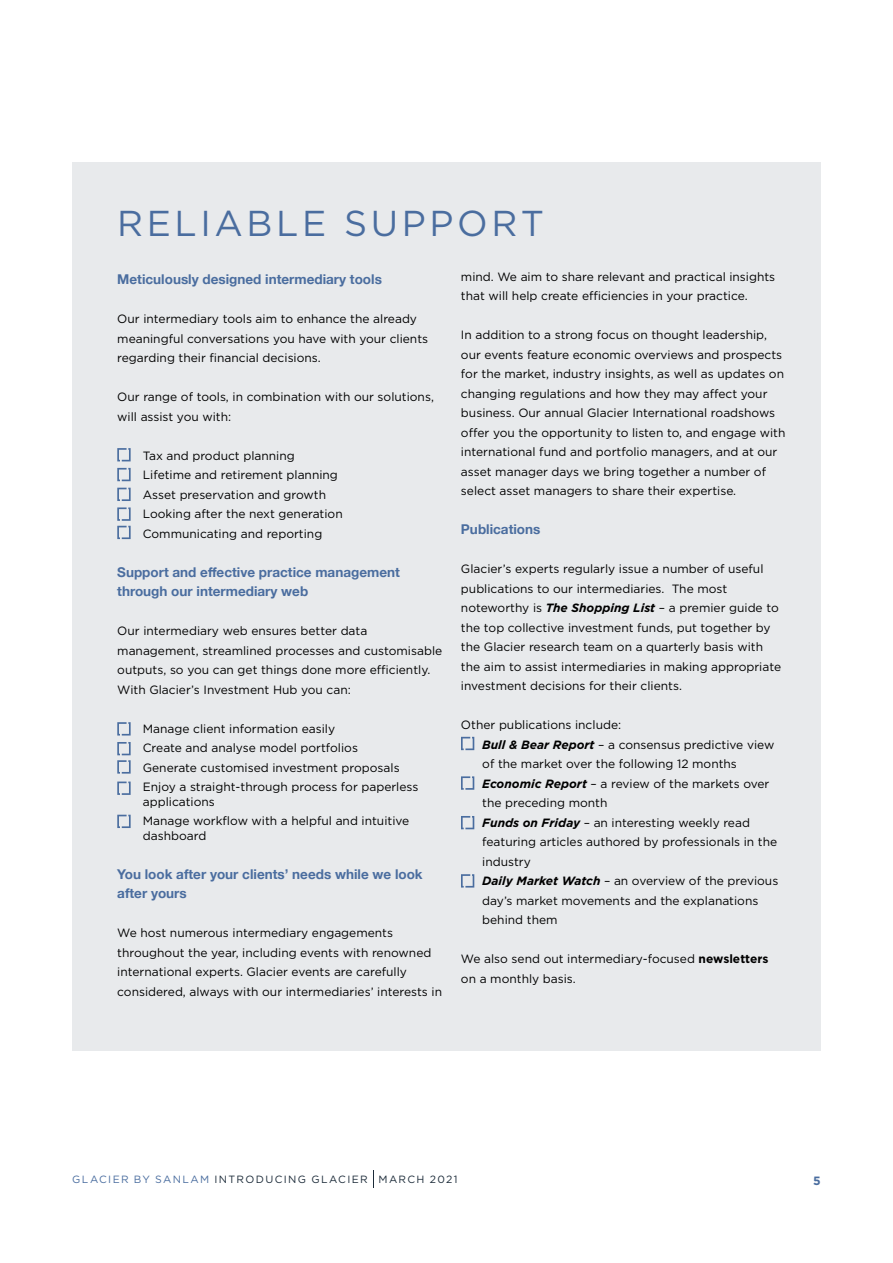
<style>
.page{position:relative;width:893px;height:1263px;background:#fff}
.page>*{position:absolute;margin:0;border:0;box-sizing:border-box;transform-origin:0 0}
.t1{font:36px "Gotham";letter-spacing:.1em;color:#4a6d9f}
.t2{font:700 13.5px/19.5px "Helvetica Neue";color:#4a6d9f}
.t3{font:12px/19.5px "Gotham";color:#000}
.t4{font:700 12px "Gotham";color:#4a6d9f}
.t5{font:10.5px "Gotham";letter-spacing:.125em;color:#1c2b39}
.s1{font-weight:700;font-style:italic}
.s2{font-weight:700}
.s3{color:#4a6d9f}
</style>
<div class="page">
<svg style="left:373px;top:1170px;width:1px;height:17px"></svg>
<div style="left:72px;top:162px;width:749px;height:888px;background:#e8eaec"></div>
<svg style="left:117px;top:448px;width:14px;height:13px"></svg>
<svg style="left:117px;top:468px;width:14px;height:13px"></svg>
<svg style="left:461px;top:776px;width:13px;height:14px"></svg>
<svg style="left:117px;top:781px;width:14px;height:14px"></svg>
<svg style="left:117px;top:488px;width:14px;height:13px"></svg>
<svg style="left:117px;top:722px;width:14px;height:13px"></svg>
<svg style="left:461px;top:737px;width:13px;height:13px"></svg>
<svg style="left:117px;top:507px;width:14px;height:32px"></svg>
<svg style="left:117px;top:742px;width:14px;height:32px"></svg>
<svg style="left:461px;top:816px;width:13px;height:13px"></svg>
<svg style="left:461px;top:874px;width:13px;height:13px"></svg>
<svg style="left:117px;top:815px;width:14px;height:13px"></svg>
<h1 class="t1" style="left:117px;top:200px;width:428px">RELIABLE SUPPORT</h1>
<p class="t2" style="left:117px;top:270px;width:266px">Meticulously designed intermediary tools</p>
<p class="t3" style="left:117px;top:309px;width:312px">Our intermediary tools aim to enhance the already meaningful conversations you have with your clients regarding their financial decisions.</p>
<p class="t3" style="left:117px;top:387px;width:318px">Our range of tools, in combination with our solutions, will assist you with:</p>
<p class="t3" style="left:143px;top:446px;width:201px">Tax and product planning<br>Lifetime and retirement planning<br>Asset preservation and growth<br>Looking after the next generation<br>Communicating and reporting</p>
<p class="t2" style="left:117px;top:563px;width:284px">Support and effective practice management through our intermediary web</p>
<p class="t3" style="left:117px;top:621px;width:326px">Our intermediary web ensures better data management, streamlined processes and customisable outputs, so you can get things done more efficiently.<br>With Glacier’s Investment Hub you can:</p>
<p class="t3" style="left:143px;top:719px;width:277px">Manage client information easily<br>Create and analyse model portfolios<br>Generate customised investment proposals Enjoy a straight-through process for paperless</p>
<p class="t3" style="left:143px;top:792px;width:268px">applications<br>Manage workflow with a helpful and intuitive</p>
<p class="t3" style="left:143px;top:825px;width:65px">dashboard</p>
<p class="t2" style="left:117px;top:864px;width:307px">You look after your clients’ needs while we look after yours</p>
<p class="t3" style="left:117px;top:923px;width:326px">We host numerous intermediary engagements throughout the year, including events with renowned international experts. Glacier events are carefully considered, always with our intermediaries’ interests in</p>
<p class="t3" style="left:461px;top:267px;width:316px">mind. We aim to share relevant and practical insights that will help create efficiencies in your practice.</p>
<p class="t3" style="left:461px;top:325px;width:326px">In addition to a strong focus on thought leadership, our events feature economic overviews and prospects for the market, industry insights, as well as updates on changing regulations and how they may affect your business. Our annual Glacier International roadshows offer you the opportunity to listen to, and engage with international fund and portfolio managers, and at our asset manager days we bring together a number of select asset managers to share their expertise.</p>
<p class="t2" style="left:461px;top:520px;width:81px">Publications</p>
<p class="t3" style="left:461px;top:559px;width:322px">Glacier’s experts regularly issue a number of useful publications to our intermediaries. The most noteworthy is <span class="s1">The Shopping List</span> – a premier guide to the top collective investment funds, put together by the Glacier research team on a quarterly basis with the aim to assist intermediaries in making appropriate investment decisions for their clients.</p>
<p class="t3" style="left:482px;top:715px;width:298px;text-indent:-21px">Other publications include:<br><span class="s1">Bull &amp; Bear Report</span> – a consensus predictive view of the market over the following 12 months <span class="s1">Economic Report</span> – a review of the markets over the preceding month<br><span class="s1">Funds on Friday</span> – an interesting weekly read featuring articles authored by professionals in the industry<br><span class="s1">Daily Market Watch</span> – an overview of the previous day’s market movements and the explanations behind them</p>
<p class="t3" style="left:461px;top:949px;width:309px">We also send out intermediary-focused <span class="s2">newsletters </span>on a monthly basis.</p>
<p class="t5" style="left:72px;top:1172px;width:387px"><span class="s3">GLACIER BY SANLAM</span> INTRODUCING GLACIER MARCH 2021</p>
<p class="t4" style="left:813px;top:1172px;width:9px">5</p>
</div>
